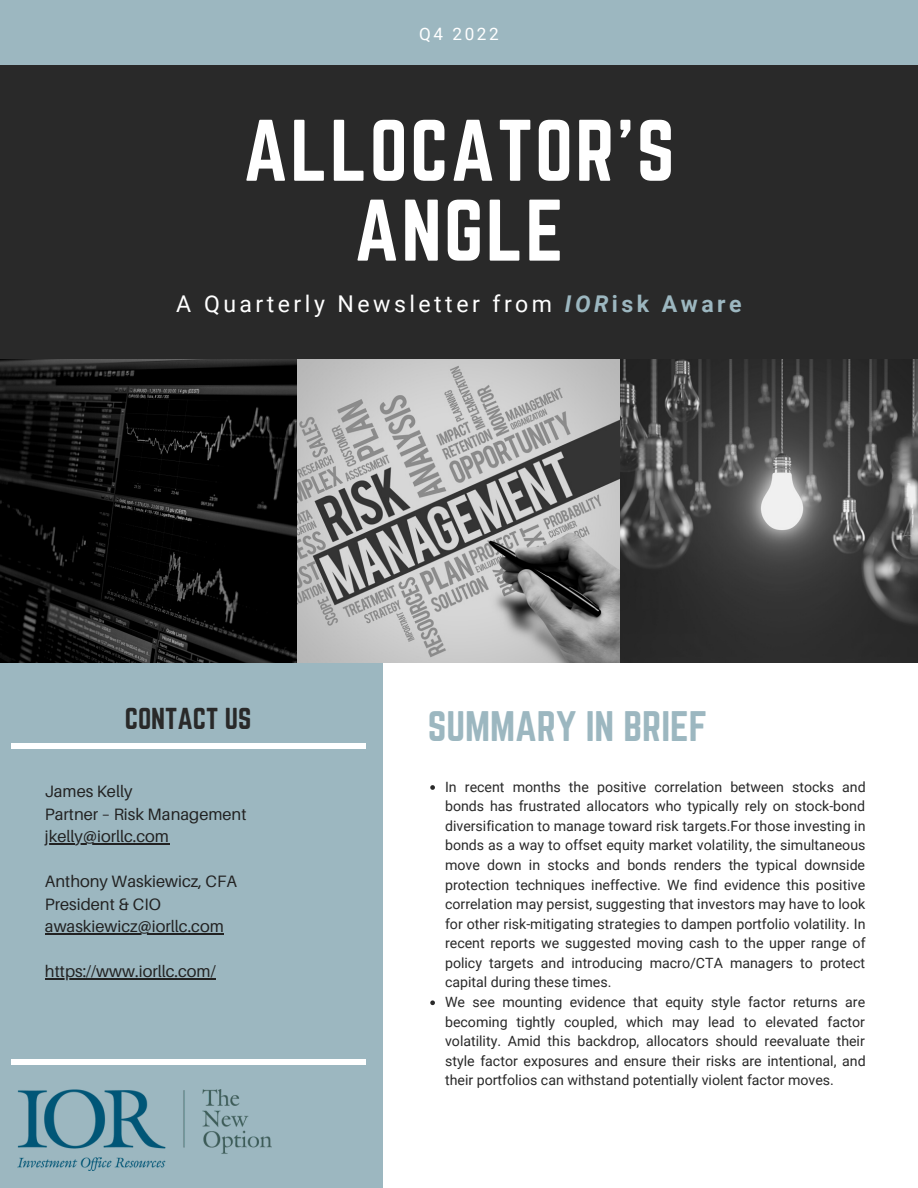
<style>
.page{position:relative;width:918px;height:1188px;background:#fff}
.page>*{position:absolute;margin:0;border:0;box-sizing:border-box;transform-origin:0 0}
.t1{font:76.35px/79.8px "Norwester";letter-spacing:.03em;color:#fff;text-align:center}
.t2{font:37.35px "Norwester";color:#9cb7c0}
.t3{font:26.55px "Norwester";color:#292929}
.t4{font:23.1px "Roboto";letter-spacing:.15em;color:#fff}
.t5{font:17.1px "Roboto";letter-spacing:.15em;color:#fff}
.t6{font:16.5px/22.5px "Aileron";color:#222}
.t7{font:14.25px/19.5px "Roboto";color:#292929}
.s1{font-weight:700;font-style:italic;color:#9cb7c0}
.s2{font-weight:700;color:#9cb7c0}
</style>
<div class="page">
<div style="left:0;top:644px;width:382px;height:544px;background:#9cb7c0"></div>
<div style="left:0;top:57px;width:918px;height:309px;background:#292929"></div>
<div style="left:0;top:0;width:918px;height:65px;background:#9cb7c0"></div>
<hr style="left:11px;top:744px;width:354px;height:4px;background:#fff">
<hr style="left:45px;top:844px;width:124px;height:1px;background:#222">
<hr style="left:45px;top:934px;width:93px;height:1px;background:#222">
<hr style="left:138px;top:934px;width:86px;height:1px;background:#222">
<hr style="left:45px;top:979px;width:171px;height:1px;background:#222">
<hr style="left:11px;top:1060px;width:354px;height:4px;background:#fff">
<img style="left:18px;top:1089px;width:254px;height:81px">
<img style="left:0;top:359px;width:918px;height:304px">
<svg style="left:430px;top:785px;width:5px;height:5px"></svg>
<svg style="left:430px;top:1000px;width:5px;height:5px"></svg>
<p class="t5" style="left:419px;top:24px;width:81px">Q4 2022</p>
<h1 class="t1" style="left:243px;top:110px;width:433px">ALLOCATOR'S<br>ANGLE</h1>
<h3 class="t4" style="left:176px;top:291px;width:567px">A Quarterly Newsletter from <span class="s1">IOR</span><span class="s2">isk Aware</span></h3>
<h3 class="t3" style="left:125px;top:702px;width:128px">CONTACT US</h3>
<h2 class="t2" style="left:428px;top:703px;width:281px">SUMMARY IN BRIEF</h2>
<p class="t6" style="left:45px;top:780px;width:203px">James Kelly<br>Partner – Risk Management jkelly@iorllc.com</p>
<p class="t6" style="left:45px;top:870px;width:194px">Anthony Waskiewicz, CFA<br>President &amp; CIO awaskiewicz@iorllc.com</p>
<p class="t6" style="left:45px;top:960px;width:172px">https://www.iorllc.com/</p>
<p class="t7" style="left:445px;top:777px;width:422px">In recent months the positive correlation between stocks and bonds has frustrated allocators who typically rely on stock-bond diversification to manage toward risk targets.For those investing in bonds as a way to offset equity market volatility, the simultaneous move down in stocks and bonds renders the typical downside protection techniques ineffective. We find evidence this positive correlation may persist, suggesting that investors may have to look for other risk-mitigating strategies to dampen portfolio volatility. In recent reports we suggested moving cash to the upper range of policy targets and introducing macro/CTA managers to protect capital during these times.<br>We see mounting evidence that equity style factor returns are becoming tightly coupled, which may lead to elevated factor volatility. Amid this backdrop, allocators should reevaluate their style factor exposures and ensure their risks are intentional, and their portfolios can withstand potentially violent factor moves.</p>
</div>
